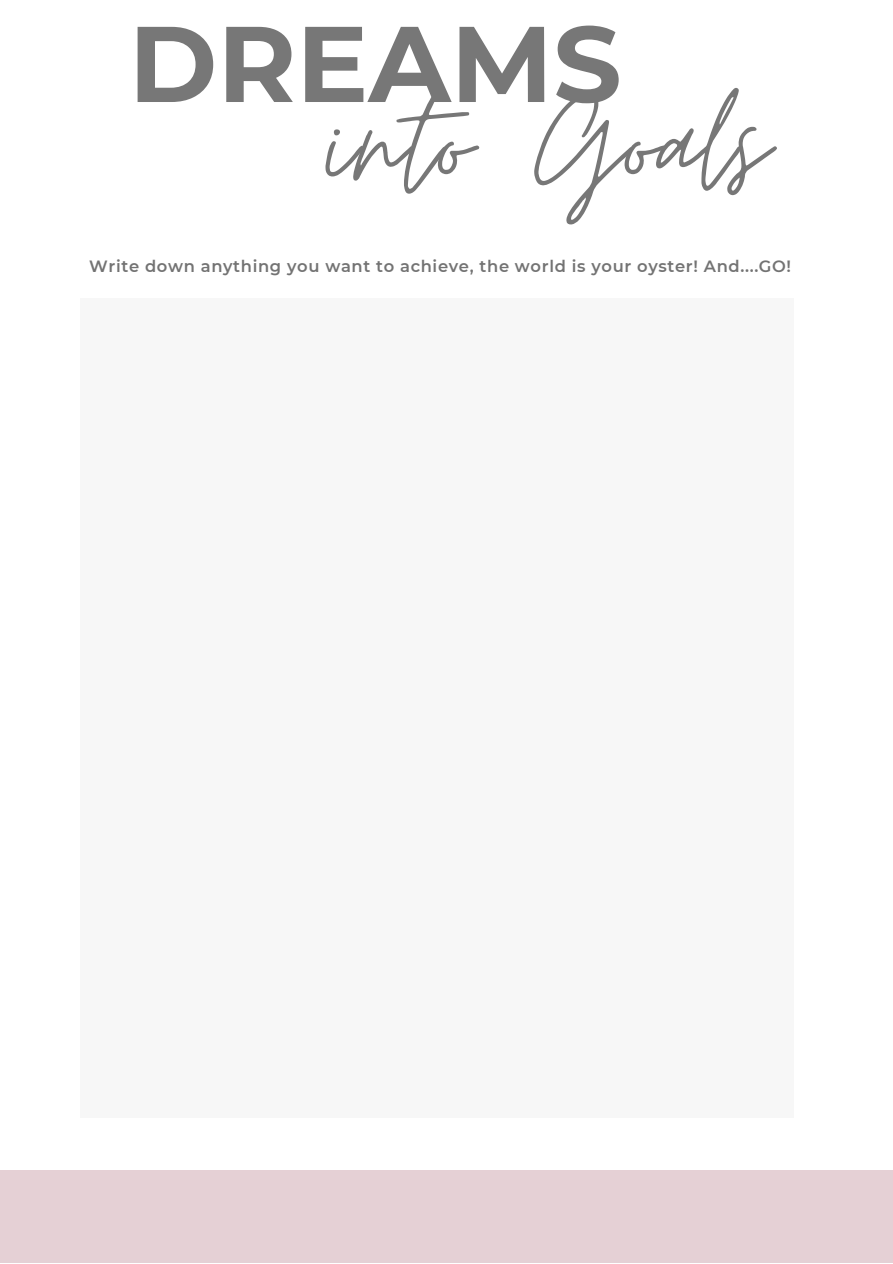
<style>
.page{position:relative;width:893px;height:1264px;background:#fff}
.page>*{position:absolute;margin:0;border:0;box-sizing:border-box;transform-origin:0 0}
.t1{font:160.95px "Moon Time";letter-spacing:.005em;color:#777}
.t2{font:700 107.25px "Montserrat";color:#777}
.t3{font:600 16.35px "Montserrat";letter-spacing:.04em;color:#737373}
</style>
<div class="page">
<div style="left:80px;top:298px;width:714px;height:819px;background:#f5f5f5"></div>
<div style="left:0;top:1170px;width:892px;height:92px;background:#e5d0d5"></div>
<h2 class="t2" style="left:129px;top:-2px;width:494px">DREAMS</h2>
<h1 class="t1" style="left:325px;top:45px;width:445px">into Goals</h1>
<p class="t3" style="left:89px;top:256px;width:703px">Write down anything you want to achieve, the world is your oyster! And....GO!</p>
</div>
